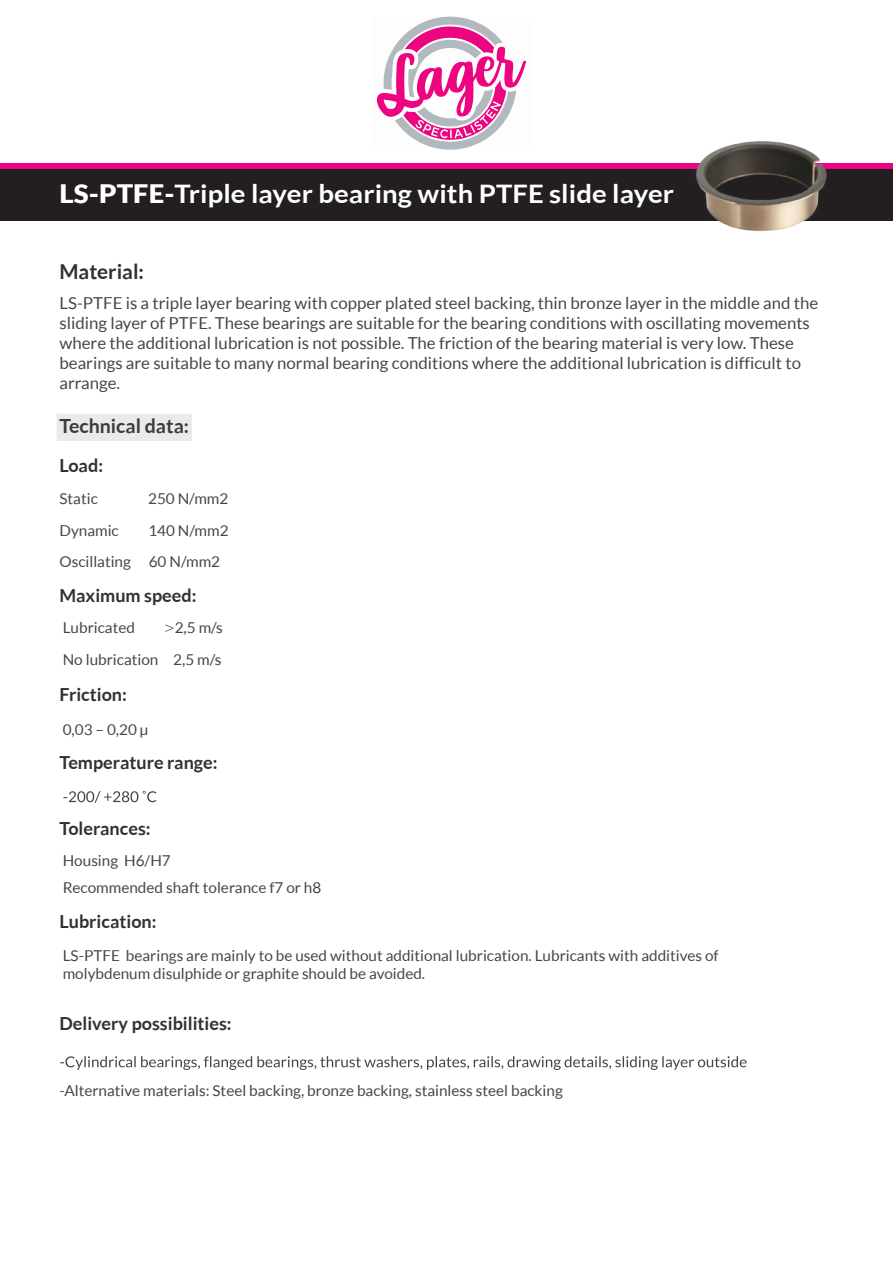
<style>
.page{position:relative;width:893px;height:1263px;background:#fff}
.page>*{position:absolute;margin:0;border:0;box-sizing:border-box;transform-origin:0 0}
.t1{font:700 25.5px "Lato";color:#fff;scale:1.08 1}
.t2{font:700 20.55px "Lato";color:#323031}
.t3{font:700 19.5px "Lato";color:#3c3c3d}
.t4{font:700 18px "Lato";color:#323031}
.t5{font:16.5px/19.8px "Lato";color:#454647}
.t6{font:15px/31.5px "Lato";color:#454647}
.s1{font-weight:900}
.s2{font-family:"Garamond"}
</style>
<div class="page">
<div style="left:0;top:167px;width:893px;height:53px;background:#231f20"></div>
<div style="left:0;top:164px;width:893px;height:5px;background:#ed0280"></div>
<div style="left:57px;top:414px;width:135px;height:27px;background:#e9eaeb"></div>
<svg style="left:63px;top:791px;width:93px;height:12px"></svg>
<svg style="left:60px;top:1056px;width:686px;height:14px"></svg>
<svg style="left:376px;top:17px;width:150px;height:133px"></svg>
<img style="left:681px;top:141px;width:157px;height:91px">
<h1 class="t1" style="left:59px;top:179px;width:571px"><span class="s1">LS-PTFE-</span>Triple layer bearing with PTFE slide layer</h1>
<p class="t2" style="left:59px;top:260px;width:86px">Material:</p>
<p class="t5" style="left:59px;top:293px;width:760px">LS-PTFE is a triple layer bearing with copper plated steel backing, thin bronze layer in the middle and the sliding layer of PTFE. These bearings are suitable for the bearing conditions with oscillating movements where the additional lubrication is not possible. The friction of the bearing material is very low. These bearings are suitable to many normal bearing conditions where the additional lubrication is difficult to arrange.</p>
<p class="t3" style="left:59px;top:415px;width:131px">Technical data:</p>
<p class="t4" style="left:59px;top:455px;width:45px">Load:</p>
<p class="t6" style="left:59px;top:483px;width:40px">Static</p>
<p class="t6" style="left:148px;top:483px;width:82px">250 N/mm2</p>
<p class="t6" style="left:59px;top:514px;width:61px">Dynamic</p>
<p class="t6" style="left:59px;top:514px;width:171px;text-indent:89px">140 N/mm2<br>Oscillating 60 N/mm2</p>
<p class="t4" style="left:59px;top:585px;width:139px">Maximum speed:</p>
<p class="t6" style="left:63px;top:612px;width:74px">Lubricated</p>
<p class="t6" style="left:63px;top:612px;width:162px;text-align:right"><span class="s2">&gt;</span>2,5 m/s<br>No lubrication 2,5 m/s</p>
<p class="t4" style="left:59px;top:684px;width:69px">Friction:</p>
<p class="t6" style="left:63px;top:714px;width:87px">0,03 – 0,20 µ</p>
<p class="t4" style="left:59px;top:752px;width:160px">Temperature range:</p>
<p class="t4" style="left:59px;top:818px;width:93px">Tolerances:</p>
<p class="t6" style="left:63px;top:847px;width:260px;line-height:27px">Housing H6/H7<br>Recommended shaft tolerance f7 or h8</p>
<p class="t4" style="left:59px;top:911px;width:99px">Lubrication:</p>
<p class="t6" style="left:63px;top:947px;width:657px;line-height:18px">LS-PTFE bearings are mainly to be used without additional lubrication. Lubricants with additives of molybdenum disulphide or graphite should be avoided.</p>
<p class="t4" style="left:59px;top:1013px;width:174px">Delivery possibilities:</p>
<p class="t6" style="left:59px;top:1074px;width:505px">-Alternative materials: Steel backing, bronze backing, stainless steel backing</p>
</div>
